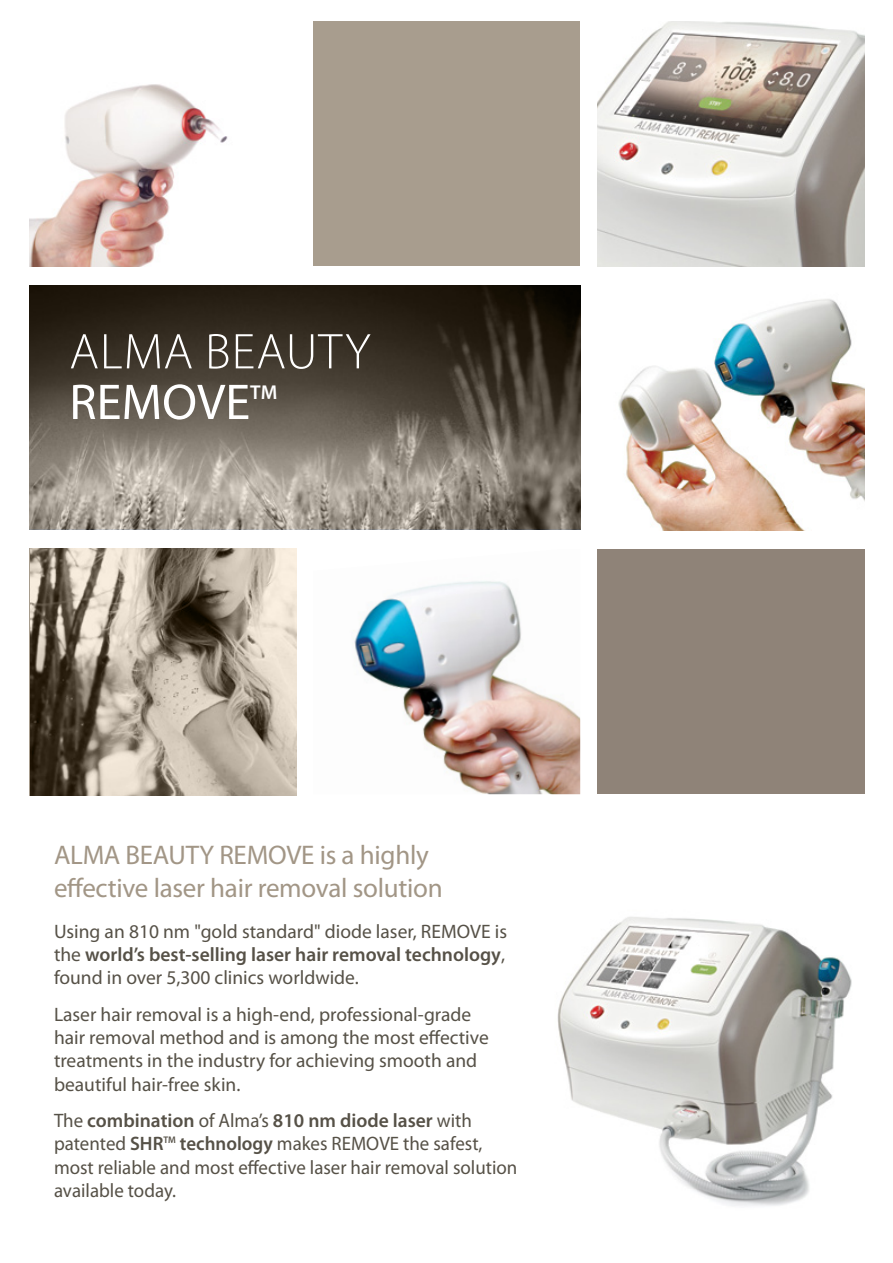
<style>
.page{position:relative;width:893px;height:1263px;background:#fff}
.page>*{position:absolute;margin:0;border:0;box-sizing:border-box;transform-origin:0 0}
.t1{font:300 50.7px "Myriad Pro";letter-spacing:.02em;color:#fff}
.t2{font:50.7px "Myriad Pro";color:#fff}
.t3{font:27px/33px "Myriad Pro";letter-spacing:-.01em;color:#a29686}
.t4{font:600 20.1px "Myriad Pro";color:#fff}
.t5{font:19.5px/23.4px "Myriad Pro";color:#565147}
.s1{font-weight:600}
</style>
<div class="page">
<svg style="left:29px;top:285px;width:551px;height:244px;background:#625a4f"></svg>
<img style="left:557px;top:917px;width:295px;height:289px">
<img style="left:598px;top:21px;width:267px;height:245px">
<svg style="left:29px;top:548px;width:267px;height:247px;background:#a29788"></svg>
<img style="left:618px;top:299px;width:247px;height:231px">
<img style="left:353px;top:581px;width:228px;height:213px">
<svg style="left:29px;top:84px;width:199px;height:182px"></svg>
<div style="left:598px;top:549px;width:267px;height:245px;background:#8f8378"></div>
<div style="left:313px;top:21px;width:267px;height:245px;background:#a89d8e"></div>
<h1 class="t1" style="left:69px;top:321px;width:303px">ALMA BEAUTY</h1>
<h1 class="t2" style="left:69px;top:371px;width:182px">REMOVE</h1>
<p class="t4" style="left:250px;top:379px;width:29px">TM</p>
<h2 class="t3" style="left:54px;top:838px;width:390px">ALMA BEAUTY REMOVE is a highly effective laser hair removal solution</h2>
<p class="t5" style="left:54px;top:919px;width:455px;text-align:justify">Using an 810 nm "gold standard" diode laser, REMOVE is the <span class="s1">world s’ best-selling laser hair removal technology</span>, found in over 5,300 clinics worldwide.</p>
<p class="t5" style="left:54px;top:1002px;width:436px">Laser hair removal is a high-end, professional-grade hair removal method and is among the most effective treatments in the industry for achieving smooth and beautiful hair-free skin.</p>
<p class="t5" style="left:54px;top:1108px;width:465px">The <span class="s1">combination</span> of Almas’ <span class="s1">810 nm diode laser</span> with patented <span class="s1">SHR</span><sup>TM</sup> <span class="s1">technology</span> makes REMOVE the safest, most reliable and most effective laser hair removal solution available today.</p>
</div>
